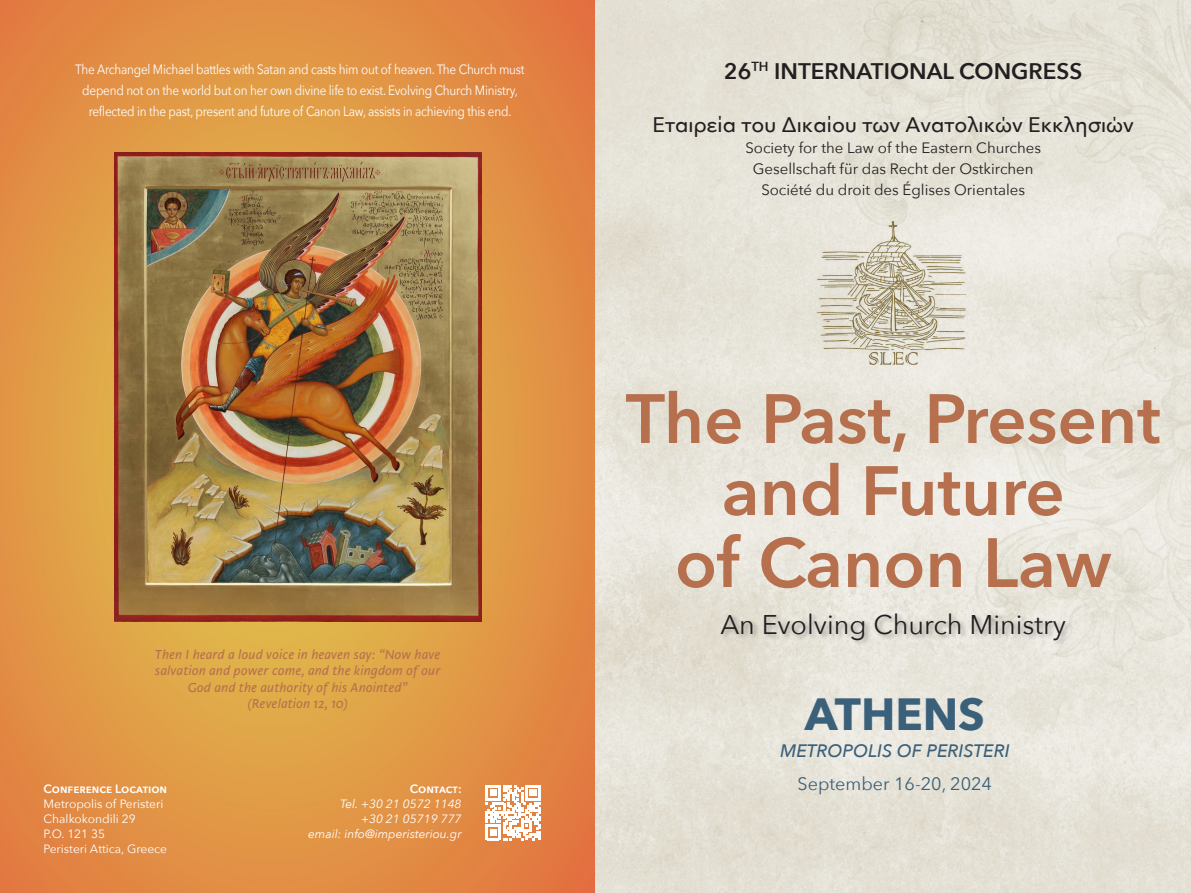
<style>
.page{position:relative;width:1191px;height:893px;background:#fff}
.page>*{position:absolute;margin:0;border:0;box-sizing:border-box;transform-origin:0 0}
.t1{font:600 69px/72px "Avenir Next";color:#b6704e;text-align:center}
.t2{font:700 45px "Avenir Next";color:#3b6079}
.t3{font:27px "Avenir Next";color:#231f20}
.t4{font:600 22.5px "Avenir Next";color:#231f20}
.t5{font:500 21px "Avenir Next";color:#231f20}
.t6{font:italic 500 18px "Avenir Next";color:#3b6079}
.t7{font:18px "Avenir Next";color:#3b6079}
.t8{font:15px "Avenir Next";color:#231f20}
.t9{font:13.5px/21px "Avenir Next";letter-spacing:-.02em;color:#fff;text-align:center;scale:.87 1}
.t10{font:italic 300 13.5px/16.5px "Brioni Sans Std";color:#b6704e;text-align:center}
.t11{font:12px "Avenir Next";color:#fff}
.t12{font:italic 12px "Avenir Next";color:#fff}
.t13{font:600 12px "Avenir Next";letter-spacing:.025em;color:#fff}
</style>
<div class="page">
<svg style="left:0;top:0;width:595px;height:893px;background:#e19345"></svg>
<img style="left:595px;top:0;width:596px;height:893px">
<img style="left:804px;top:0;width:387px;height:702px">
<img style="left:809px;top:210px;width:168px;height:168px">
<div style="left:719px;top:612px;width:353px;height:35px;background:#231f20;opacity:.35"></div>
<img style="left:115px;top:152px;width:367px;height:470px">
<svg style="left:485px;top:785px;width:56px;height:55px"></svg>
<p class="t9" style="left:75px;top:58px;width:518px">The Archangel Michael battles with Satan and casts him out of heaven. The Church must depend not on the world but on her own divine life to exist. Evolving Church Ministry, reflected in the past, present and future of Canon Law, assists in achieving this end.</p>
<p class="t10" style="left:155px;top:645px;width:287px">Then I heard a loud voice in heaven say: “Now have salvation and power come, and the kingdom of our<br>God and the authority of his Anointed”</p>
<p class="t10" style="left:248px;top:695px;width:102px">(Revelation 12, 10)</p>
<p class="t13" style="left:44px;top:779px;width:125px">Conference Location</p>
<p class="t11" style="left:44px;top:794px;width:121px">Metropolis of Peristeri</p>
<p class="t11" style="left:44px;top:809px;width:94px">Chalkokondili 29</p>
<p class="t11" style="left:44px;top:824px;width:63px">P.O. 121 35</p>
<p class="t11" style="left:44px;top:839px;width:125px">Peristeri Attica, Greece</p>
<p class="t13" style="left:410px;top:779px;width:53px">Contact:</p>
<p class="t12" style="left:340px;top:794px;width:123px">Tel. +30 21 0572 1148</p>
<p class="t12" style="left:361px;top:809px;width:102px">+30 21 05719 777</p>
<p class="t12" style="left:308px;top:824px;width:155px">email: info@imperisteriou.gr</p>
<p class="t4" style="left:724px;top:52px;width:360px">26<sup>TH</sup> INTERNATIONAL CONGRESS</p>
<p class="t5" style="left:652px;top:107px;width:483px">Εταιρεία του Δικαίου των Ανατολικών Εκκλησιών</p>
<p class="t8" style="left:745px;top:135px;width:297px">Society for the Law of the Eastern Churches</p>
<p class="t8" style="left:753px;top:156px;width:282px">Gesellschaft für das Recht der Ostkirchen</p>
<p class="t8" style="left:761px;top:177px;width:265px">Société du droit des Églises Orientales</p>
<p class="t1" style="left:626px;top:381px;width:536px">The Past, Present and Future<br>of Canon Law</p>
<p class="t3" style="left:720px;top:602px;width:347px">An Evolving Church Ministry</p>
<p class="t2" style="left:804px;top:675px;width:182px">ATHENS</p>
<p class="t6" style="left:780px;top:735px;width:231px">METROPOLIS OF PERISTERI</p>
<p class="t7" style="left:797px;top:768px;width:196px">September 16-20, 2024</p>
</div>
